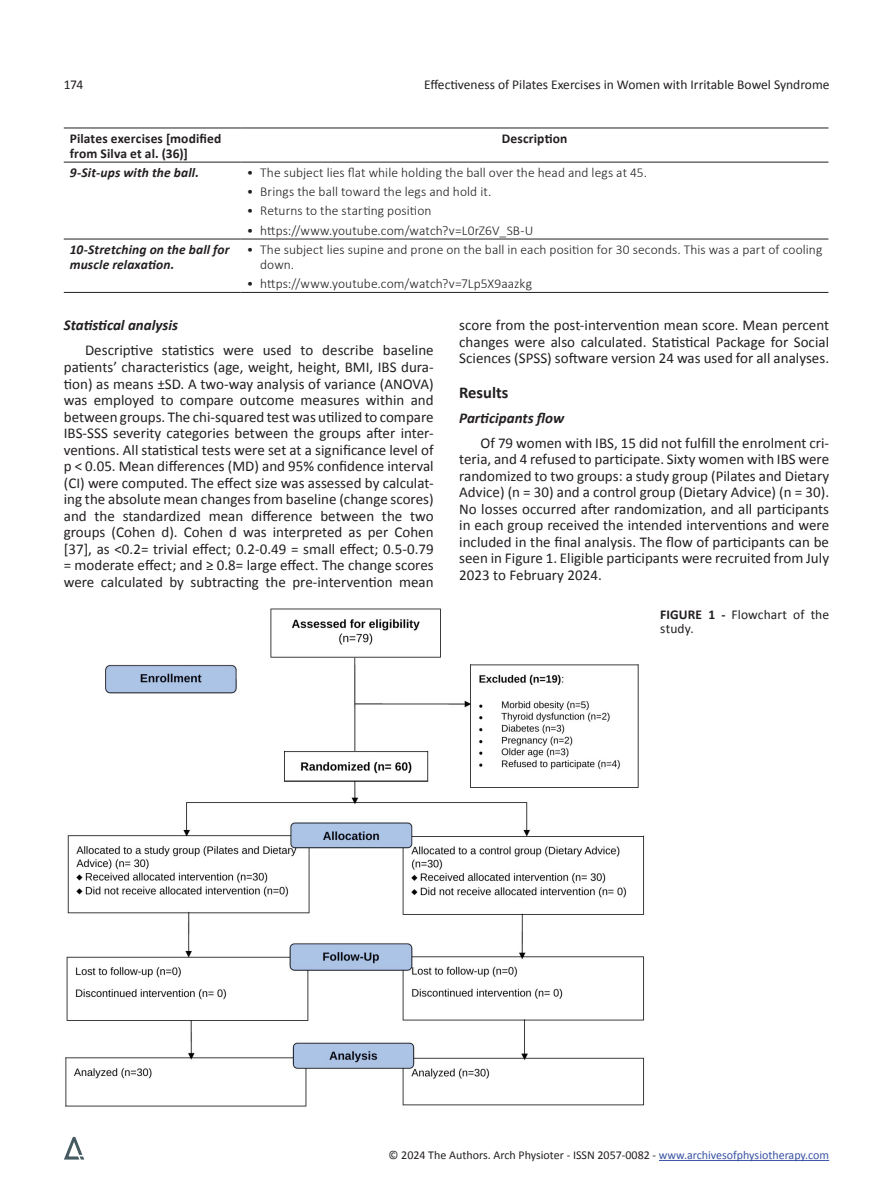
<style>
.page{position:relative;width:893px;height:1191px;background:#fff}
.page>*{position:absolute;margin:0;border:0;box-sizing:border-box;transform-origin:0 0}
.t1{font:700 16.5px "Calibri";color:#231f20}
.t2{font:15px/16.5px "Calibri";color:#231f20;text-align:justify}
.t3{font:italic 700 15px "Calibri";color:#231f20}
.t4{font:300 13.5px/15px "Calibri";letter-spacing:.005em;color:#231f20}
.t5{font:13.5px/14.2px "Calibri";color:#231f20}
.t6{font:italic 700 13.5px/15px "Calibri";letter-spacing:.01em;color:#231f20}
.t7{font:700 13.5px/15px "Calibri";letter-spacing:.01em;color:#231f20}
.t8{font:12px "Calibri";color:#231f20}
.s1{font-weight:700}
.s2{color:#3853a3}
</style>
<div class="page">
<img style="left:64px;top:1136px;width:21px;height:24px">
<hr style="left:659px;top:1160px;width:170px;height:1px;background:#3853a3">
<hr style="left:64px;top:128px;width:177px;height:1px;background:#231f20">
<hr style="left:241px;top:128px;width:587px;height:1px;background:#231f20">
<hr style="left:64px;top:162px;width:177px;height:1px;background:#231f20">
<hr style="left:241px;top:162px;width:587px;height:1px;background:#231f20">
<hr style="left:64px;top:239px;width:177px;height:1px;background:#231f20">
<hr style="left:241px;top:239px;width:587px;height:1px;background:#231f20">
<hr style="left:64px;top:292px;width:177px;height:1px;background:#231f20">
<hr style="left:241px;top:292px;width:587px;height:1px;background:#231f20">
<img style="left:65px;top:608px;width:579px;height:499px">
<p class="t5" style="left:64px;top:78px;width:21px">174</p>
<p class="t5" style="left:424px;top:78px;width:407px">Effectiveness of Pilates Exercises in Women with Irritable Bowel Syndrome</p>
<p class="t7" style="left:70px;top:131px;width:153px">Pilates exercises [modified from Silva et al. (36)]</p>
<p class="t7" style="left:502px;top:131px;width:67px">Description</p>
<p class="t6" style="left:70px;top:164px;width:131px">9-Sit-ups with the ball.</p>
<p class="t4" style="left:247px;top:165px;width:402px">• The subject lies flat while holding the ball over the head and legs at 45.</p>
<p class="t4" style="left:247px;top:184px;width:246px">• Brings the ball toward the legs and hold it.</p>
<p class="t4" style="left:247px;top:203px;width:186px">• Returns to the starting position</p>
<p class="t4" style="left:247px;top:222px;width:288px">• https://www.youtube.com/watch?v=L0rZ6V_SB-U</p>
<p class="t6" style="left:70px;top:241px;width:161px">10-Stretching on the ball for muscle relaxation.</p>
<p class="t4" style="left:260px;top:241px;width:564px;text-indent:-13px">• The subject lies supine and prone on the ball in each position for 30 seconds. This was a part of cooling down.</p>
<p class="t4" style="left:247px;top:276px;width:287px">• https://www.youtube.com/watch?v=7Lp5X9aazkg</p>
<p class="t3" style="left:64px;top:315px;width:116px">Statistical analysis</p>
<p class="t2" style="left:64px;top:342px;width:371px;text-indent:21px">Descriptive statistics were used to describe baseline patients’ characteristics (age, weight, height, BMI, IBS dura&shy;tion) as means ±SD. A two-way analysis of variance (ANOVA) was employed to compare outcome measures within and between groups. The chi-squared test was utilized to compare IBS-SSS severity categories between the groups after inter&shy;ventions. All statistical tests were set at a significance level of p &lt; 0.05. Mean differences (MD) and 95% confidence interval (CI) were computed. The effect size was assessed by calculat&shy;ing the absolute mean changes from baseline (change scores) and the standardized mean difference between the two groups (Cohen d). Cohen d was interpreted as per Cohen [37], as &lt;0.2= trivial effect; 0.2‐0.49 = small effect; 0.5‐0.79 = moderate effect; and ≥ 0.8= large effect. The change scores were calculated by subtracting the pre-intervention mean</p>
<p class="t2" style="left:459px;top:317px;width:371px">score from the post-intervention mean score. Mean percent changes were also calculated. Statistical Package for Social Sciences (SPSS) software version 24 was used for all analyses.</p>
<p class="t1" style="left:459px;top:382px;width:51px">Results</p>
<p class="t3" style="left:459px;top:407px;width:107px">Participants flow</p>
<p class="t2" style="left:459px;top:434px;width:371px;text-indent:21px">Of 79 women with IBS, 15 did not fulfill the enrolment cri&shy;teria, and 4 refused to participate. Sixty women with IBS were randomized to two groups: a study group (Pilates and Dietary Advice) (n = 30) and a control group (Dietary Advice) (n = 30).<br>No losses occurred after randomization, and all participants in each group received the intended interventions and were included in the final analysis. The flow of participants can be seen in Figure 1. Eligible participants were recruited from July 2023 to February 2024.</p>
<p class="t5" style="left:660px;top:607px;width:170px"><span class="s1">FIGURE 1 -</span> Flowchart of the study.</p>
<p class="t8" style="left:389px;top:1147px;width:442px">© 2024 The Authors. Arch Physioter - ISSN 2057-0082 - <span class="s2">www.archivesofphysiotherapy.com</span></p>
</div>
